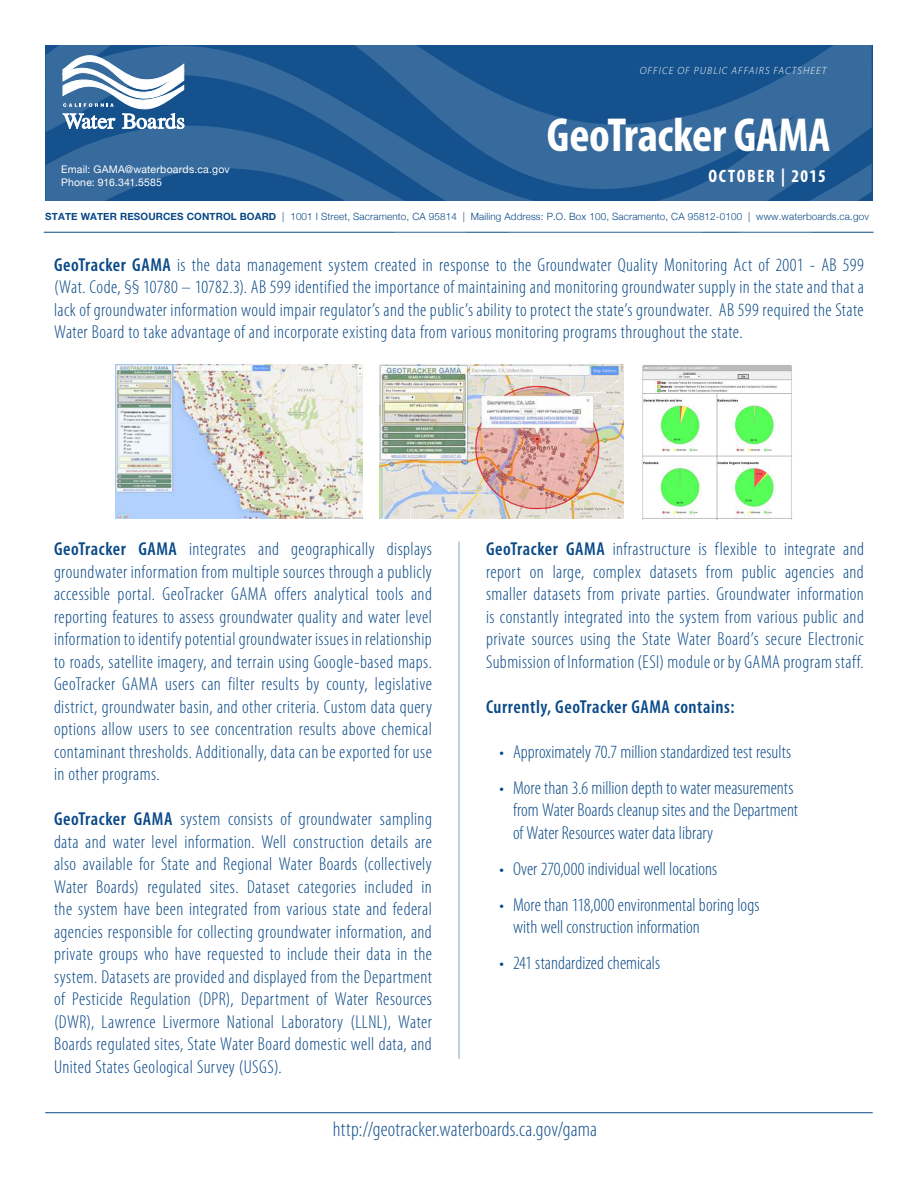
<style>
.page{position:relative;width:918px;height:1188px;background:#fff}
.page>*{position:absolute;margin:0;border:0;box-sizing:border-box;transform-origin:0 0}
._1_HEADING{font:700 condensed 48px "Myriad Pro";letter-spacing:-.005em;color:#fff}
._4_body_text_-_inden{font:300 condensed 21px "Myriad Pro";letter-spacing:.01em;color:#14518d}
.BULLETS{font:300 condensed 18.75px/22.5px "Myriad Pro";letter-spacing:.01em;color:#084887;text-align:justify}
.t1{font:600 condensed 18.75px "Myriad Pro";letter-spacing:.03em;color:#084887}
._2_SUBHEAD_page1{font:700 condensed 18px "Myriad Pro";letter-spacing:.09em;color:#fff}
._3_CONTACT_info{font:10.5px "Helvetica Neue";letter-spacing:.02em;color:#fff}
.t2{font:italic 300 10.5px "Myriad Pro";letter-spacing:.1em;color:#fff}
.t3{font:300 10.05px "Helvetica Neue";letter-spacing:.015em;color:#084887}
.s1{font-weight:700}
.s2{font-weight:600}
</style>
<div class="page">
<hr style="left:459px;top:542px;width:1px;height:517px;background:#84a3c3">
<hr style="left:45px;top:1112px;width:828px;height:1px;background:#084887">
<hr style="left:44px;top:232px;width:830px;height:1px;background:#084887">
<svg style="left:45px;top:191px;width:827px;height:42px"></svg>
<svg style="left:45px;top:45px;width:827px;height:146px;background:#265e95"></svg>
<svg style="left:63px;top:45px;width:121px;height:84px"></svg>
<img style="left:116px;top:364px;width:246px;height:155px">
<img style="left:380px;top:364px;width:243px;height:155px">
<img style="left:642px;top:365px;width:150px;height:155px">
<p class="_3_CONTACT_info" style="left:61px;top:161px;width:170px">Email: GAMA@waterboards.ca.gov</p>
<p class="_3_CONTACT_info" style="left:61px;top:173px;width:102px">Phone: 916.341.5585</p>
<p class="t2" style="left:640px;top:65px;width:188px">OFFICE OF PUBLIC AFFAIRS FACTSHEET</p>
<p class="_1_HEADING" style="left:547px;top:105px;width:285px">GeoTracker GAMA</p>
<p class="_2_SUBHEAD_page1" style="left:708px;top:165px;width:119px">OCTOBER | 2015</p>
<p class="t3" style="left:45px;top:210px;width:825px"><span class="s1">STATE WATER RESOURCES CONTROL BOARD</span> | 1001 I Street, Sacramento, CA 95814 | Mailing Address: P.O. Box 100, Sacramento, CA 95812-0100 | www.waterboards.ca.gov</p>
<p class="BULLETS" style="left:54px;top:254px;width:812px"><span class="s2">GeoTracker GAMA</span> is the data management system created in response to the Groundwater Quality Monitoring Act of 2001 - AB 599 (Wat. Code, §§ 10780 – 10782.3). AB 599 identified the importance of maintaining and monitoring groundwater supply in the state and that a lack of groundwater information would impair regulator’s and the public’s ability to protect the state’s groundwater. AB 599 required the State Water Board to take advantage of and incorporate existing data from various monitoring programs throughout the state.</p>
<p class="BULLETS" style="left:54px;top:538px;width:379px"><span class="s2">GeoTracker GAMA</span> integrates and geographically displays groundwater information from multiple sources through a publicly accessible portal. GeoTracker GAMA offers analytical tools and reporting features to assess groundwater quality and water level information to identify potential groundwater issues in relationship to roads, satellite imagery, and terrain using Google-based maps.<br>GeoTracker GAMA users can filter results by county, legislative district, groundwater basin, and other criteria. Custom data query options allow users to see concentration results above chemical contaminant thresholds. Additionally, data can be exported for use in other programs.</p>
<p class="BULLETS" style="left:54px;top:808px;width:379px"><span class="s2">GeoTracker GAMA</span> system consists of groundwater sampling data and water level information. Well construction details are also available for State and Regional Water Boards (collectively Water Boards) regulated sites. Dataset categories included in the system have been integrated from various state and federal agencies responsible for collecting groundwater information, and private groups who have requested to include their data in the system. Datasets are provided and displayed from the Department of Pesticide Regulation (DPR), Department of Water Resources (DWR), Lawrence Livermore National Laboratory (LLNL), Water Boards regulated sites, State Water Board domestic well data, and United States Geological Survey (USGS).</p>
<p class="BULLETS" style="left:486px;top:538px;width:380px"><span class="s2">GeoTracker GAMA</span> infrastructure is flexible to integrate and report on large, complex datasets from public agencies and smaller datasets from private parties. Groundwater information is constantly integrated into the system from various public and private sources using the State Water Board’s secure Electronic Submission of Information (ESI) module or by GAMA program staff.</p>
<p class="t1" style="left:486px;top:696px;width:250px">Currently, GeoTracker GAMA contains:</p>
<p class="BULLETS" style="left:500px;top:741px;width:293px">• Approximately 70.7 million standardized test results</p>
<p class="BULLETS" style="left:513px;top:777px;width:287px;text-align:left;text-indent:-14px">• More than 3.6 million depth to water measurements from Water Boards cleanup sites and the Department of Water Resources water data library</p>
<p class="BULLETS" style="left:500px;top:858px;width:219px">• Over 270,000 individual well locations</p>
<p class="BULLETS" style="left:513px;top:894px;width:248px;text-indent:-14px">• More than 118,000 environmental boring logs with well construction information</p>
<p class="BULLETS" style="left:500px;top:952px;width:162px">• 241 standardized chemicals</p>
<p class="_4_body_text_-_inden" style="left:333px;top:1118px;width:265px">http://geotracker.waterboards.ca.gov/gama</p>
</div>
